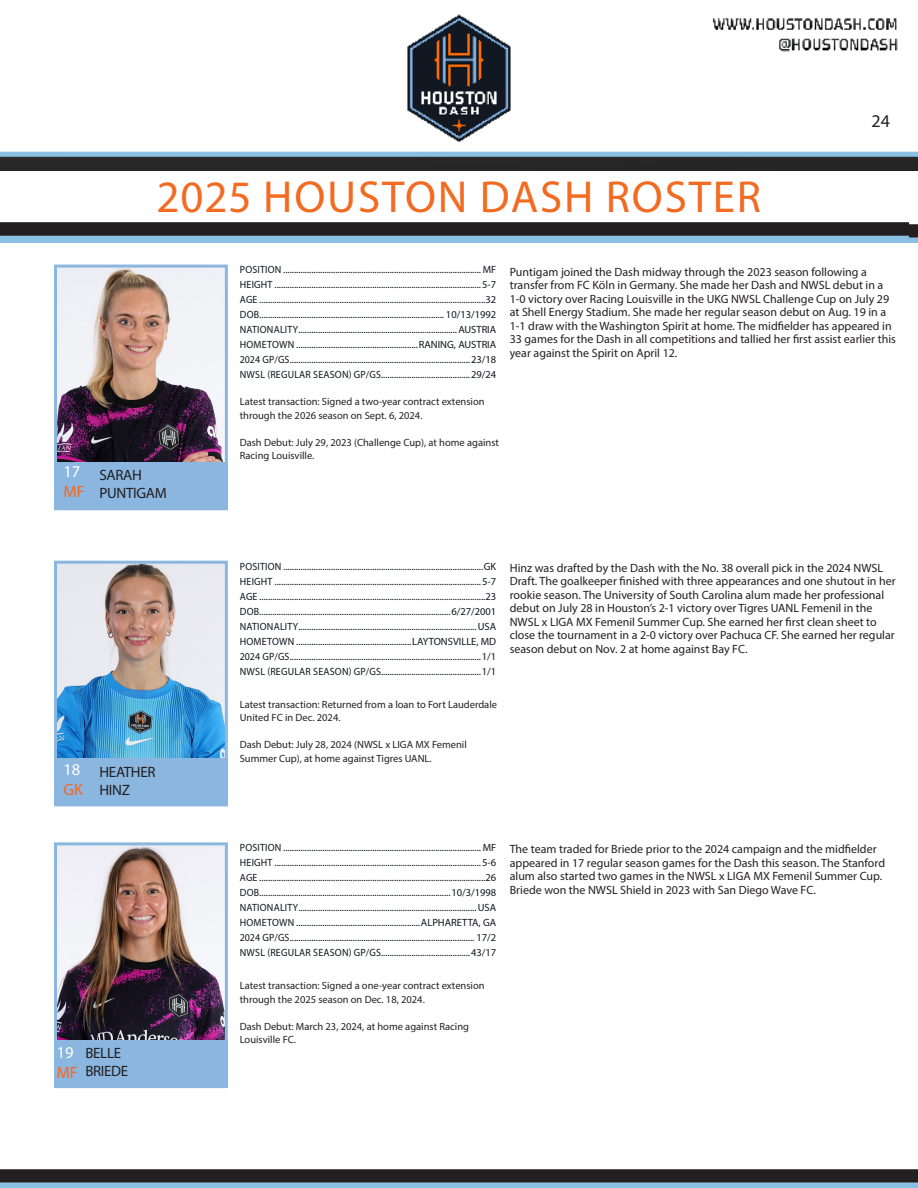
<style>
.page{position:relative;width:918px;height:1188px;background:#fff}
.page>*{position:absolute;margin:0;border:0;box-sizing:border-box;transform-origin:0 0}
.t1{font:45px "Myriad Pro";letter-spacing:.04em;color:#f36a21}
.t2{font:18px "Myriad Pro";color:#231f20}
.t3{font:16.5px "Myriad Pro";color:#fff}
.t4{font:16.5px "Myriad Pro";color:#f36a21}
.t5{font:15px "Myriad Pro";letter-spacing:-.02em;color:#231f20}
.t6{font:12px/13.5px "Myriad Pro";color:#231f20}
.t7{font:10.5px "Myriad Pro";letter-spacing:.02em;color:#0f171f;scale:.95 1}
.t8{font:10.5px "Myriad Pro";color:#0f171f;scale:.95 1}
.t9{font:10.5px/13.5px "Myriad Pro";color:#231f20}
</style>
<div class="page">
<img style="left:0;top:14px;width:918px;height:156px">
<div style="left:0;top:238px;width:918px;height:5px;background:#89c0e3"></div>
<div style="left:0;top:1169px;width:918px;height:14px;background:#231f20"></div>
<div style="left:0;top:1183px;width:918px;height:5px;background:#89c0e3"></div>
<img style="left:58px;top:269px;width:166px;height:193px">
<div style="left:54px;top:265px;width:174px;height:245px;border:3px solid #8ab6e0"></div>
<div style="left:0;top:222px;width:909px;height:14px;background:#231f20"></div>
<div style="left:0;top:236px;width:909px;height:5px;background:#89c0e3"></div>
<div style="left:54px;top:462px;width:174px;height:48px;background:#8ab6e0"></div>
<img style="left:58px;top:565px;width:166px;height:194px">
<div style="left:54px;top:561px;width:174px;height:245px;border:3px solid #8ab6e0"></div>
<div style="left:54px;top:759px;width:174px;height:47px;background:#8ab6e0"></div>
<img style="left:58px;top:846px;width:166px;height:194px">
<div style="left:54px;top:842px;width:174px;height:246px;border:3px solid #8ab6e0"></div>
<div style="left:54px;top:1040px;width:174px;height:48px;background:#8ab6e0"></div>
<p class="t1" style="left:156px;top:169px;width:606px">2025 HOUSTON DASH ROSTER</p>
<h2 class="t2" style="left:872px;top:110px;width:20px">24</h2>
<p class="t3" style="left:63px;top:461px;width:18px">17</p>
<p class="t4" style="left:63px;top:481px;width:23px">MF</p>
<p class="t5" style="left:99px;top:466px;width:44px">SARAH</p>
<p class="t5" style="left:99px;top:484px;width:69px">PUNTIGAM</p>
<p class="t3" style="left:63px;top:759px;width:18px">18</p>
<p class="t4" style="left:63px;top:779px;width:21px">GK</p>
<p class="t5" style="left:99px;top:763px;width:58px">HEATHER</p>
<p class="t5" style="left:99px;top:781px;width:32px">HINZ</p>
<p class="t3" style="left:57px;top:1042px;width:18px">19</p>
<p class="t4" style="left:57px;top:1062px;width:23px">MF</p>
<p class="t5" style="left:85px;top:1044px;width:37px">BELLE</p>
<p class="t5" style="left:85px;top:1062px;width:45px">BRIEDE</p>
<p class="t7" style="left:240px;top:263px;width:271px">POSITION ........................................................................................... MF</p>
<p class="t7" style="left:240px;top:278px;width:271px">HEIGHT ...............................................................................................5-7</p>
<p class="t7" style="left:240px;top:293px;width:271px">AGE ........................................................................................................32</p>
<p class="t8" style="left:240px;top:308px;width:271px">DOB..................................................................................... 10/13/1992</p>
<p class="t7" style="left:240px;top:323px;width:271px">NATIONALITY.........................................................................AUSTRIA</p>
<p class="t8" style="left:240px;top:338px;width:271px">HOMETOWN ........................................................RANING, AUSTRIA</p>
<p class="t8" style="left:240px;top:353px;width:272px">2024 GP/GS...................................................................................23/18</p>
<p class="t7" style="left:240px;top:368px;width:271px">NWSL (REGULAR SEASON) GP/GS.........................................29/24</p>
<p class="t9" style="left:240px;top:395px;width:246px">Latest transaction: Signed a two-year contract extension through the 2026 season on Sept. 6, 2024.</p>
<p class="t9" style="left:240px;top:436px;width:261px">Dash Debut: July 29, 2023 (Challenge Cup), at home against<br>Racing Louisville.</p>
<p class="t6" style="left:510px;top:265px;width:388px">Puntigam joined the Dash midway through the 2023 season following a transfer from FC Köln in Germany. She made her Dash and NWSL debut in a 1-0 victory over Racing Louisville in the UKG NWSL Challenge Cup on July 29 at Shell Energy Stadium. She made her regular season debut on Aug. 19 in a 1-1 draw with the Washington Spirit at home. The midfielder has appeared in 33 games for the Dash in all competitions and tallied her first assist earlier this year against the Spirit on April 12.</p>
<p class="t7" style="left:240px;top:560px;width:271px">POSITION ............................................................................................GK</p>
<p class="t7" style="left:240px;top:575px;width:271px">HEIGHT ...............................................................................................5-7</p>
<p class="t7" style="left:240px;top:590px;width:271px">AGE ........................................................................................................23</p>
<p class="t8" style="left:240px;top:605px;width:271px">DOB........................................................................................6/27/2001</p>
<p class="t7" style="left:240px;top:620px;width:271px">NATIONALITY..................................................................................USA</p>
<p class="t8" style="left:240px;top:635px;width:271px">HOMETOWN .....................................................LAYTONSVILLE, MD</p>
<p class="t7" style="left:240px;top:650px;width:272px">2024 GP/GS........................................................................................1/1</p>
<p class="t7" style="left:240px;top:665px;width:271px">NWSL (REGULAR SEASON) GP/GS..............................................1/1</p>
<p class="t9" style="left:240px;top:697px;width:259px">Latest transaction: Returned from a loan to Fort Lauderdale<br>United FC in Dec. 2024.</p>
<p class="t9" style="left:240px;top:738px;width:229px">Dash Debut: July 28, 2024 (NWSL x LIGA MX Femenil<br>Summer Cup), at home against Tigres UANL.</p>
<p class="t6" style="left:510px;top:561px;width:387px">Hinz was drafted by the Dash with the No. 38 overall pick in the 2024 NWSL Draft. The goalkeeper finished with three appearances and one shutout in her rookie season. The University of South Carolina alum made her professional debut on July 28 in Houston’s 2-1 victory over Tigres UANL Femenil in the NWSL x LIGA MX Femenil Summer Cup. She earned her first clean sheet to close the tournament in a 2-0 victory over Pachuca CF. She earned her regular season debut on Nov. 2 at home against Bay FC.</p>
<p class="t7" style="left:240px;top:841px;width:271px">POSITION ........................................................................................... MF</p>
<p class="t7" style="left:240px;top:856px;width:271px">HEIGHT ...............................................................................................5-6</p>
<p class="t7" style="left:240px;top:871px;width:271px">AGE ........................................................................................................26</p>
<p class="t8" style="left:240px;top:886px;width:271px">DOB........................................................................................10/3/1998</p>
<p class="t7" style="left:240px;top:901px;width:271px">NATIONALITY..................................................................................USA</p>
<p class="t8" style="left:240px;top:916px;width:271px">HOMETOWN .........................................................ALPHARETTA, GA</p>
<p class="t8" style="left:240px;top:931px;width:272px">2024 GP/GS..................................................................................... 17/2</p>
<p class="t7" style="left:240px;top:946px;width:271px">NWSL (REGULAR SEASON) GP/GS.........................................43/17</p>
<p class="t9" style="left:240px;top:979px;width:246px">Latest transaction: Signed a one-year contract extension through the 2025 season on Dec. 18, 2024.</p>
<p class="t9" style="left:240px;top:1019px;width:231px">Dash Debut: March 23, 2024, at home against Racing<br>Louisville FC.</p>
<p class="t6" style="left:510px;top:842px;width:377px">The team traded for Briede prior to the 2024 campaign and the midfielder appeared in 17 regular season games for the Dash this season. The Stanford alum also started two games in the NWSL x LIGA MX Femenil Summer Cup.<br>Briede won the NWSL Shield in 2023 with San Diego Wave FC.</p>
</div>
